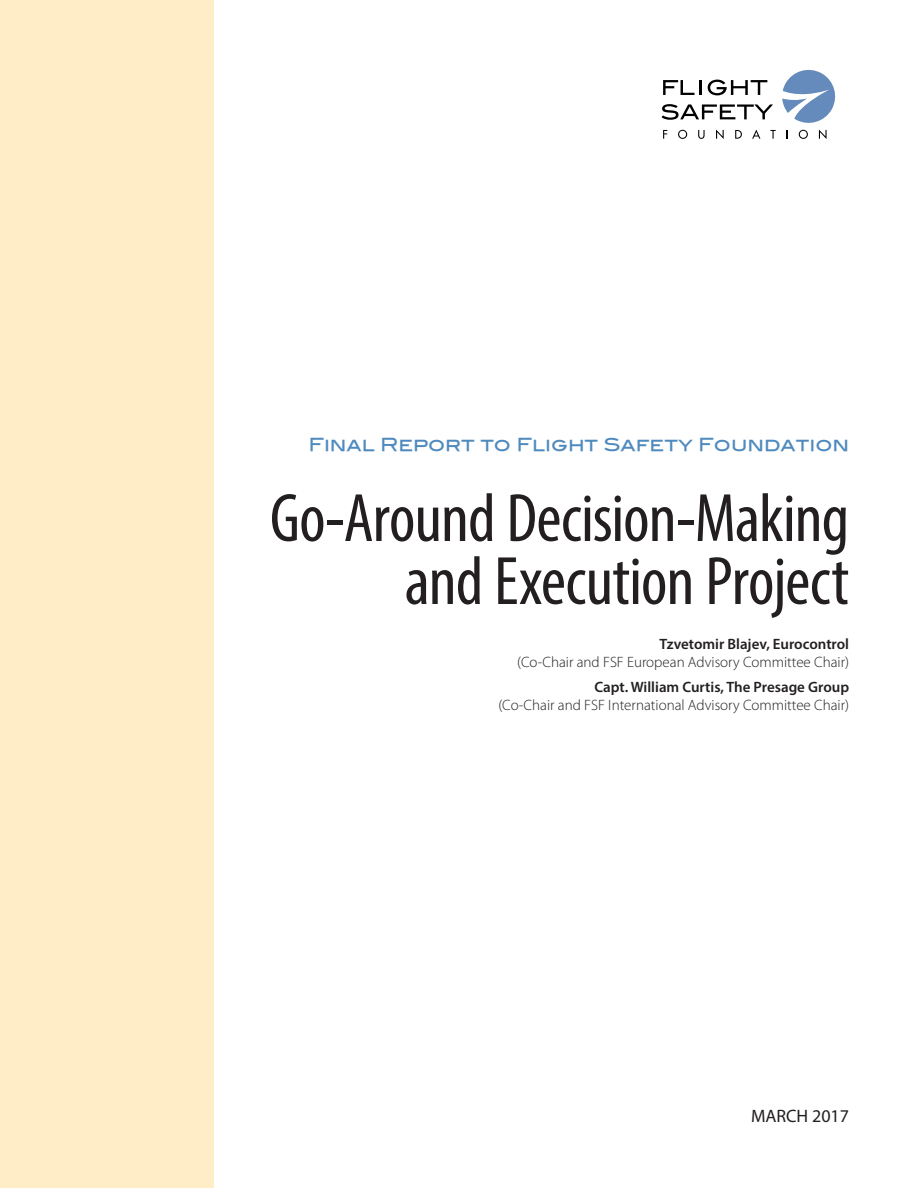
<style>
.page{position:relative;width:918px;height:1188px;background:#fff}
.page>*{position:absolute;margin:0;border:0;box-sizing:border-box;transform-origin:0 0}
.t1{font:condensed 69px/63px "Myriad Pro";letter-spacing:-.015em;color:#231f20;text-align:right}
.t2{font:18px "Blair Md ITCTT Medium";color:#4f8abe}
.t3{font:18px "Myriad Pro";color:#231f20}
.t4{font:300 15px "Myriad Pro";color:#231f20}
.t5{font:600 15px "Myriad Pro";color:#231f20}
</style>
<div class="page">
<div style="left:0;top:0;width:214px;height:1188px;background:#ffedc7"></div>
<svg style="left:663px;top:80px;width:32px;height:15px"></svg>
<hr style="left:699px;top:80px;width:3px;height:15px;background:#000">
<svg style="left:708px;top:80px;width:59px;height:15px"></svg>
<svg style="left:662px;top:104px;width:111px;height:16px"></svg>
<svg style="left:663px;top:130px;width:4px;height:9px"></svg>
<svg style="left:678px;top:130px;width:9px;height:9px"></svg>
<svg style="left:698px;top:130px;width:7px;height:9px"></svg>
<svg style="left:716px;top:130px;width:8px;height:9px"></svg>
<svg style="left:735px;top:130px;width:7px;height:9px"></svg>
<svg style="left:752px;top:130px;width:8px;height:9px"></svg>
<svg style="left:770px;top:130px;width:6px;height:9px"></svg>
<svg style="left:782px;top:69px;width:54px;height:70px"></svg>
<p class="t2" style="left:308px;top:430px;width:542px">Final Report to Flight Safety Foundation</p>
<h1 class="t1" style="left:270px;top:486px;width:581px">Go-Around Decision-Making and Execution Project</h1>
<p class="t5" style="left:660px;top:634px;width:191px">Tzvetomir Blajev, Eurocontrol</p>
<p class="t4" style="left:517px;top:653px;width:333px">(Co-Chair and FSF European Advisory Committee Chair)</p>
<p class="t5" style="left:595px;top:677px;width:256px">Capt. William Curtis, The Presage Group</p>
<p class="t4" style="left:498px;top:696px;width:352px">(Co-Chair and FSF International Advisory Committee Chair)</p>
<p class="t3" style="left:751px;top:1105px;width:99px">MARCH 2017</p>
</div>
